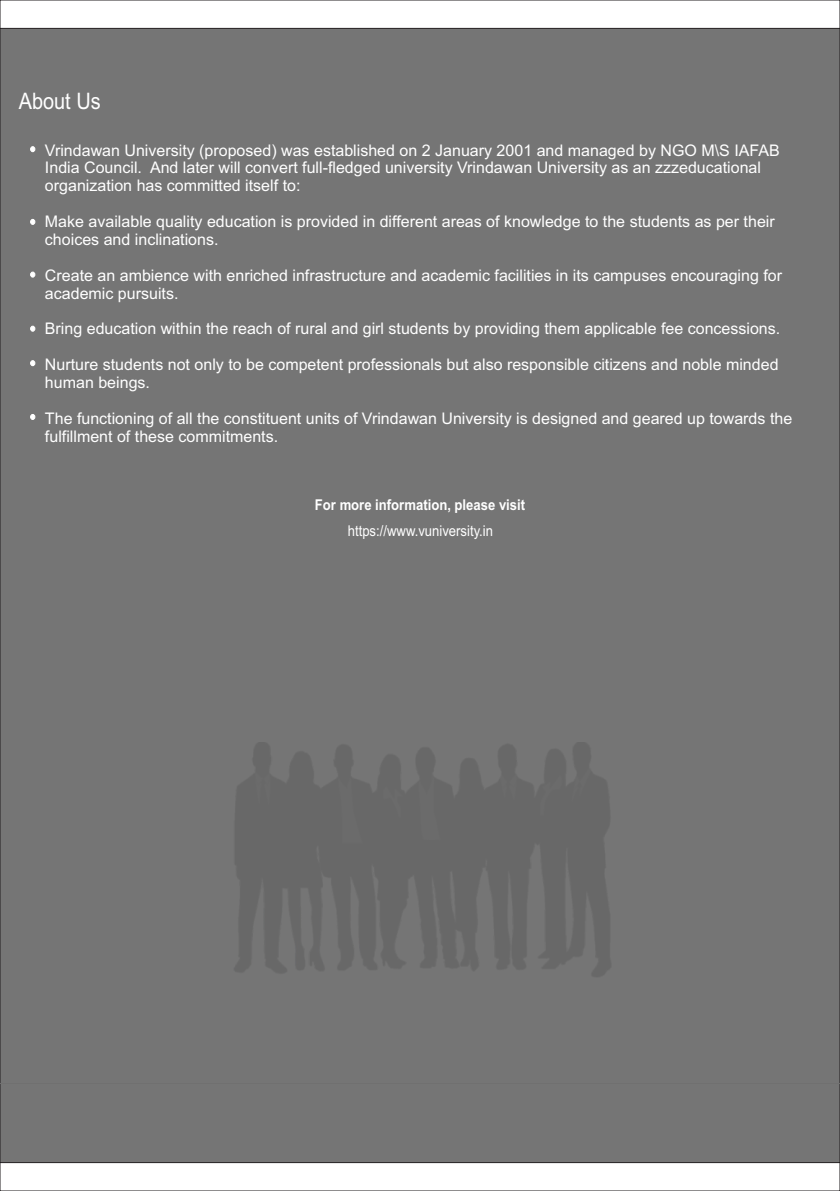
<style>
.page{position:relative;width:840px;height:1191px;background:#fff}
.page>*{position:absolute;margin:0;border:0;box-sizing:border-box;transform-origin:0 0}
.t1{font:22.8px "Arial";color:#fff;scale:.88 1}
.t2{font:16px/17.8px "Arial";color:#fff}
.t3{font:700 15px "Arial";color:#fff;scale:.88 1}
.t4{font:15px "Arial";color:#fff;scale:.88 1}
</style>
<div class="page">
<div style="left:0;top:27px;width:839px;height:1136px;background:#757575"></div>
<img style="left:152px;top:742px;width:535px;height:240px">
<hr style="left:0;top:1082px;width:839px;height:1px;background:#707070">
<svg style="left:30px;top:146px;width:5px;height:6px"></svg>
<svg style="left:30px;top:219px;width:5px;height:6px"></svg>
<svg style="left:30px;top:272px;width:5px;height:5px"></svg>
<svg style="left:30px;top:326px;width:5px;height:5px"></svg>
<svg style="left:30px;top:360px;width:5px;height:6px"></svg>
<svg style="left:30px;top:414px;width:5px;height:6px"></svg>
<h1 class="t1" style="left:19px;top:92px;width:95px">About Us</h1>
<p class="t2" style="left:45px;top:142px;width:736px">Vrindawan University (proposed) was established on 2 January 2001 and managed by NGO M\S IAFAB<br>India Council. And later will convert full-fledged university Vrindawan University as an zzzeducational organization has committed itself to:</p>
<p class="t2" style="left:45px;top:214px;width:731px">Make available quality education is provided in different areas of knowledge to the students as per their choices and inclinations.</p>
<p class="t2" style="left:45px;top:268px;width:738px">Create an ambience with enriched infrastructure and academic facilities in its campuses encouraging for academic pursuits.</p>
<p class="t2" style="left:45px;top:321px;width:736px">Bring education within the reach of rural and girl students by providing them applicable fee concessions.</p>
<p class="t2" style="left:45px;top:357px;width:734px">Nurture students not only to be competent professionals but also responsible citizens and noble minded human beings.</p>
<p class="t2" style="left:45px;top:411px;width:748px">The functioning of all the constituent units of Vrindawan University is designed and geared up towards the fulfillment of these commitments.</p>
<p class="t3" style="left:315px;top:499px;width:240px">For more information, please visit</p>
<p class="t4" style="left:347px;top:524px;width:166px">https://www.vuniversity.in</p>
</div>
